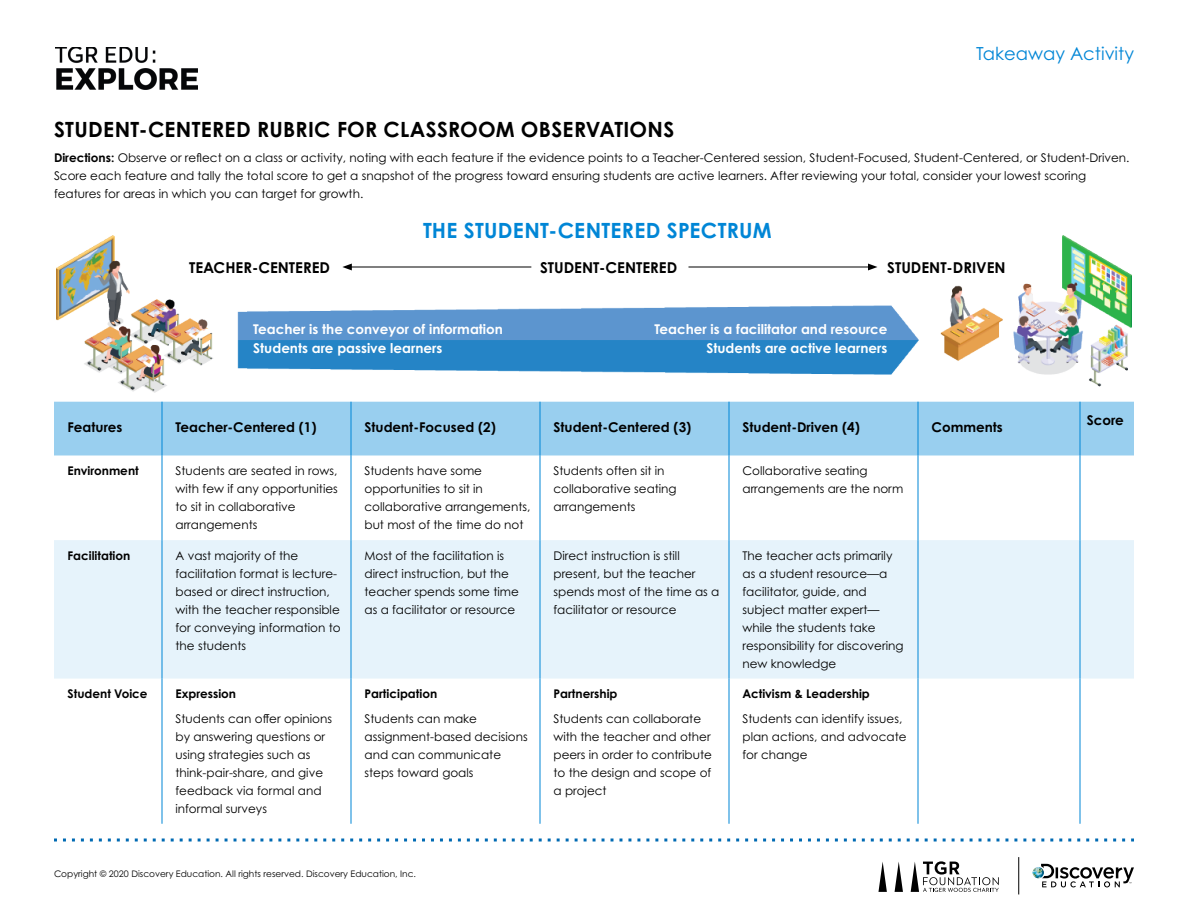
<style>
.page{position:relative;width:1188px;height:918px;background:#fff}
.page>*{position:absolute;margin:0;border:0;box-sizing:border-box;transform-origin:0 0}
.t1{font:700 21px "Century Gothic Pro";letter-spacing:.01em;color:#000}
.t2{font:700 21px "Century Gothic Pro";letter-spacing:.01em;color:#0086d6}
.t3{font:18px "Century Gothic Pro";color:#0086d6}
.t4{font:700 15px "Century Gothic Pro";color:#000}
.t5{font:700 13.5px/19.5px "Century Gothic Pro";color:#fff}
.t6{font:700 13.5px "Century Gothic Pro";color:#000}
.t7{font:12px/18px "Century Gothic Pro";color:#000}
.t8{font:700 12px "Century Gothic Pro";color:#000}
.t9{font:9px "Century Gothic Pro";color:#000}
.s1{font-weight:700}
</style>
<div class="page">
<svg style="left:54px;top:838px;width:1080px;height:4px"></svg>
<svg style="left:895px;top:862px;width:8px;height:30px"></svg>
<svg style="left:878px;top:862px;width:9px;height:30px"></svg>
<svg style="left:911px;top:861px;width:88px;height:31px"></svg>
<svg style="left:1033px;top:864px;width:101px;height:23px"></svg>
<hr style="left:1018px;top:857px;width:1px;height:37px;background:#000">
<img style="left:55px;top:47px;width:142px;height:43px">
<img style="left:56px;top:236px;width:1076px;height:157px">
<div style="left:54px;top:402px;width:1080px;height:54px;background:#99cfef"></div>
<div style="left:54px;top:540px;width:1080px;height:139px;background:#e6f3fb"></div>
<hr style="left:729px;top:402px;width:1px;height:54px;background:#0086d6">
<hr style="left:918px;top:402px;width:1px;height:54px;background:#0086d6">
<hr style="left:1080px;top:402px;width:1px;height:54px;background:#0086d6">
<hr style="left:729px;top:456px;width:1px;height:84px;background:#0086d6">
<hr style="left:918px;top:456px;width:1px;height:84px;background:#0086d6">
<hr style="left:1080px;top:456px;width:1px;height:84px;background:#0086d6">
<hr style="left:729px;top:540px;width:1px;height:139px;background:#0086d6">
<hr style="left:918px;top:540px;width:1px;height:139px;background:#0086d6">
<hr style="left:1080px;top:540px;width:1px;height:139px;background:#0086d6">
<hr style="left:729px;top:679px;width:1px;height:145px;background:#0086d6">
<hr style="left:918px;top:679px;width:1px;height:145px;background:#0086d6">
<hr style="left:1080px;top:679px;width:1px;height:145px;background:#0086d6">
<hr style="left:162px;top:456px;width:1px;height:84px;background:#0086d6">
<hr style="left:351px;top:456px;width:1px;height:84px;background:#0086d6">
<hr style="left:540px;top:456px;width:1px;height:84px;background:#0086d6">
<hr style="left:162px;top:540px;width:1px;height:139px;background:#0086d6">
<hr style="left:351px;top:540px;width:1px;height:139px;background:#0086d6">
<hr style="left:540px;top:540px;width:1px;height:139px;background:#0086d6">
<hr style="left:162px;top:679px;width:1px;height:145px;background:#0086d6">
<hr style="left:351px;top:679px;width:1px;height:145px;background:#0086d6">
<hr style="left:540px;top:679px;width:1px;height:145px;background:#0086d6">
<hr style="left:162px;top:402px;width:1px;height:54px;background:#0086d6">
<hr style="left:351px;top:402px;width:1px;height:54px;background:#0086d6">
<hr style="left:540px;top:402px;width:1px;height:54px;background:#0086d6">
<hr style="left:349px;top:267px;width:182px;height:1px;background:#000">
<svg style="left:342px;top:264px;width:10px;height:6px"></svg>
<hr style="left:688px;top:267px;width:182px;height:1px;background:#000">
<svg style="left:868px;top:264px;width:10px;height:6px"></svg>
<h2 class="t3" style="left:976px;top:43px;width:159px">Takeaway Activity</h2>
<h1 class="t1" style="left:54px;top:116px;width:622px">STUDENT-CENTERED RUBRIC FOR CLASSROOM OBSERVATIONS</h1>
<p class="t7" style="left:54px;top:148px;width:1077px"><span class="s1">Directions:</span> Observe or reflect on a class or activity, noting with each feature if the evidence points to a Teacher-Centered session, Student-Focused, Student-Centered, or Student-Driven.<br>Score each feature and tally the total score to get a snapshot of the progress toward ensuring students are active learners. After reviewing your total, consider your lowest scoring features for areas in which you can target for growth.</p>
<h1 class="t2" style="left:423px;top:217px;width:350px">THE STUDENT-CENTERED SPECTRUM</h1>
<p class="t4" style="left:189px;top:258px;width:142px">TEACHER-CENTERED</p>
<p class="t4" style="left:540px;top:258px;width:139px">STUDENT-CENTERED</p>
<p class="t4" style="left:887px;top:258px;width:120px">STUDENT-DRIVEN</p>
<p class="t5" style="left:253px;top:319px;width:251px">Teacher is the conveyor of information<br>Students are passive learners</p>
<p class="t5" style="left:655px;top:319px;width:234px;text-align:right">Teacher is a facilitator and resource<br>Students are active learners</p>
<p class="t6" style="left:68px;top:419px;width:56px">Features</p>
<p class="t6" style="left:176px;top:419px;width:143px">Teacher-Centered (1)</p>
<p class="t6" style="left:364px;top:419px;width:133px">Student-Focused (2)</p>
<p class="t6" style="left:554px;top:419px;width:139px">Student-Centered (3)</p>
<p class="t6" style="left:742px;top:419px;width:119px">Student-Driven (4)</p>
<p class="t6" style="left:932px;top:419px;width:73px">Comments</p>
<p class="t8" style="left:68px;top:464px;width:73px">Environment</p>
<p class="t7" style="left:176px;top:462px;width:164px">Students are seated in rows, with few if any opportunities to sit in collaborative arrangements</p>
<p class="t7" style="left:364px;top:462px;width:167px">Students have some opportunities to sit in collaborative arrangements, but most of the time do not</p>
<p class="t7" style="left:554px;top:462px;width:125px">Students often sit in collaborative seating arrangements</p>
<p class="t7" style="left:742px;top:462px;width:163px">Collaborative seating arrangements are the norm</p>
<p class="t8" style="left:68px;top:548px;width:64px">Facilitation</p>
<p class="t7" style="left:176px;top:546px;width:167px">A vast majority of the facilitation format is lecture&shy;based or direct instruction, with the teacher responsible for conveying information to the students</p>
<p class="t7" style="left:364px;top:546px;width:156px">Most of the facilitation is direct instruction, but the teacher spends some time as a facilitator or resource</p>
<p class="t7" style="left:554px;top:546px;width:168px">Direct instruction is still present, but the teacher spends most of the time as a facilitator or resource</p>
<p class="t7" style="left:742px;top:546px;width:162px">The teacher acts primarily as a student resource—a facilitator, guide, and subject matter expert— while the students take responsibility for discovering new knowledge</p>
<p class="t8" style="left:68px;top:686px;width:82px">Student Voice</p>
<p class="t8" style="left:176px;top:686px;width:62px">Expression</p>
<p class="t7" style="left:176px;top:709px;width:158px">Students can offer opinions by answering questions or using strategies such as think-pair-share, and give feedback via formal and informal surveys</p>
<p class="t8" style="left:364px;top:686px;width:74px">Participation</p>
<p class="t7" style="left:364px;top:709px;width:165px">Students can make assignment-based decisions and can communicate steps toward goals</p>
<p class="t8" style="left:554px;top:686px;width:66px">Partnership</p>
<p class="t7" style="left:554px;top:709px;width:160px">Students can collaborate with the teacher and other peers in order to contribute to the design and scope of a project</p>
<p class="t8" style="left:742px;top:686px;width:129px">Activism &amp; Leadership</p>
<p class="t7" style="left:742px;top:709px;width:166px">Students can identify issues, plan actions, and advocate for change</p>
<p class="t9" style="left:54px;top:868px;width:364px">Copyright © 2020 Discovery Education. All rights reserved. Discovery Education, Inc.</p>
<p class="t6" style="left:1087px;top:412px;width:39px">Score</p>
</div>
